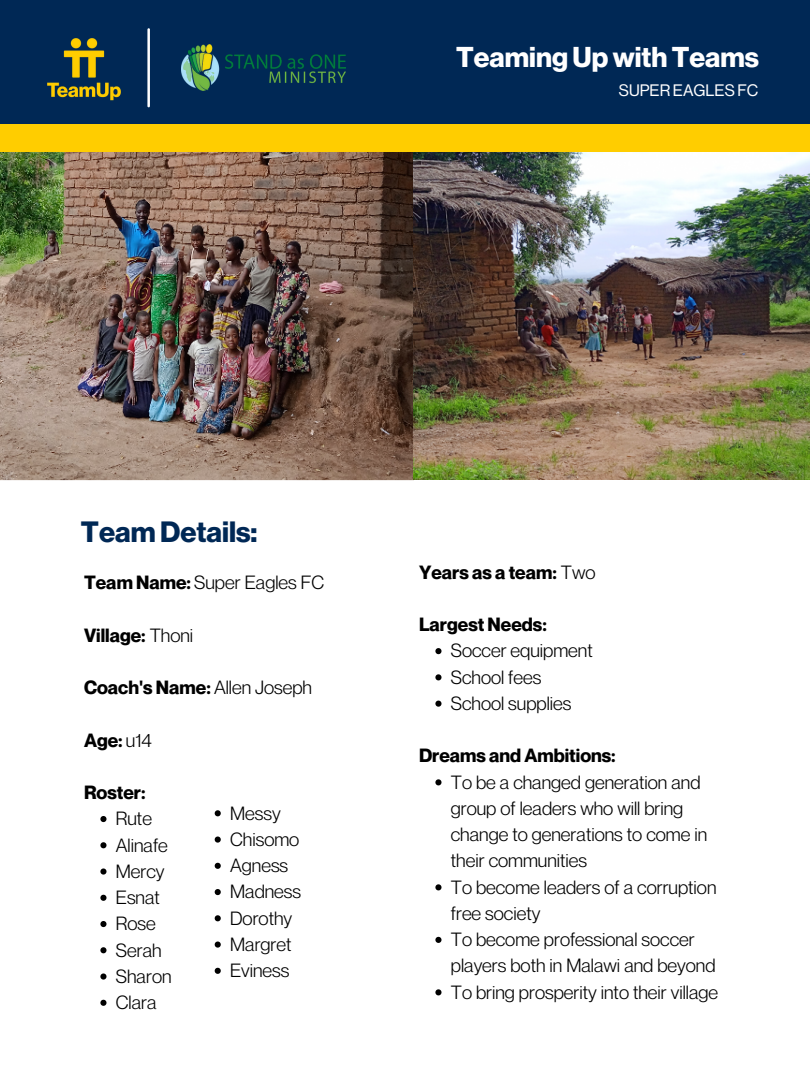
<style>
.page{position:relative;width:810px;height:1080px;background:#fff}
.page>*{position:absolute;margin:0;border:0;box-sizing:border-box;transform-origin:0 0}
.t1{font:28.75px "N Haas Grotesk DS Std 75 Bd";color:#002855}
.t2{font:28.12px "N Haas Grotesk DS Std 75 Bd";color:#fff}
.t3{font:18.75px/26.2px "Neue Montreal";color:#000}
.t4{font:700 18.75px "Neue Montreal";color:#000}
.t5{font:16.25px "N Haas Grotesk DS Std 55 Rg";color:#fff}
.s1{font-weight:700}
.s2{font-weight:400}
</style>
<div class="page">
<div style="left:0;top:0;width:810px;height:134px;background:#002855"></div>
<div style="left:0;top:124px;width:810px;height:18px;background:#ffcd00"></div>
<img style="left:0;top:151px;width:414px;height:330px">
<img style="left:413px;top:151px;width:397px;height:328px">
<svg style="left:100px;top:816px;width:7px;height:6px"></svg>
<svg style="left:100px;top:842px;width:7px;height:6px"></svg>
<svg style="left:100px;top:868px;width:7px;height:7px"></svg>
<svg style="left:100px;top:895px;width:7px;height:6px"></svg>
<svg style="left:100px;top:921px;width:7px;height:6px"></svg>
<svg style="left:100px;top:947px;width:7px;height:6px"></svg>
<svg style="left:100px;top:973px;width:7px;height:7px"></svg>
<svg style="left:100px;top:1000px;width:7px;height:6px"></svg>
<svg style="left:435px;top:648px;width:7px;height:6px"></svg>
<svg style="left:435px;top:674px;width:7px;height:6px"></svg>
<svg style="left:435px;top:701px;width:7px;height:6px"></svg>
<svg style="left:435px;top:779px;width:7px;height:6px"></svg>
<svg style="left:435px;top:884px;width:7px;height:6px"></svg>
<svg style="left:435px;top:937px;width:7px;height:6px"></svg>
<svg style="left:435px;top:989px;width:7px;height:6px"></svg>
<div style="left:0;top:134px;width:810px;height:17px;background:#ffcd00"></div>
<svg style="left:215px;top:810px;width:6px;height:6px"></svg>
<svg style="left:215px;top:837px;width:6px;height:6px"></svg>
<svg style="left:215px;top:863px;width:6px;height:6px"></svg>
<svg style="left:215px;top:889px;width:6px;height:6px"></svg>
<svg style="left:215px;top:915px;width:6px;height:6px"></svg>
<svg style="left:215px;top:942px;width:6px;height:6px"></svg>
<svg style="left:215px;top:968px;width:6px;height:6px"></svg>
<img style="left:47px;top:38px;width:74px;height:63px">
<hr style="left:147px;top:29px;width:3px;height:77px;background:#fff">
<img style="left:181px;top:45px;width:164px;height:46px">
<p class="t2" style="left:456px;top:40px;width:304px">TeamingUpwithTeams</p>
<p class="t5" style="left:619px;top:81px;width:141px">SUPER EAGLES FC</p>
<p class="t1" style="left:81px;top:515px;width:178px">Team Details:</p>
<p class="t3" style="left:84px;top:569px;width:242px"><span class="s1">Team Name:</span> Super Eagles FC</p>
<p class="t4" style="left:84px;top:623px;width:111px">Village: <span class="s2">Thoni</span></p>
<p class="t4" style="left:84px;top:676px;width:230px">Coach's Name: <span class="s2">Allen Joseph</span></p>
<p class="t4" style="left:84px;top:728px;width:69px">Age: <span class="s2">u14</span></p>
<p class="t4" style="left:84px;top:781px;width:63px">Roster:</p>
<p class="t3" style="left:116px;top:805px;width:38px">Rute</p>
<p class="t3" style="left:116px;top:832px;width:54px">Alinafe</p>
<p class="t3" style="left:116px;top:858px;width:50px">Mercy</p>
<p class="t3" style="left:116px;top:884px;width:46px">Esnat</p>
<p class="t3" style="left:116px;top:910px;width:41px">Rose</p>
<p class="t3" style="left:116px;top:937px;width:47px">Serah</p>
<p class="t3" style="left:116px;top:963px;width:57px">Sharon</p>
<p class="t3" style="left:116px;top:989px;width:42px">Clara</p>
<p class="t3" style="left:230px;top:800px;width:52px">Messy</p>
<p class="t3" style="left:230px;top:826px;width:71px">Chisomo</p>
<p class="t3" style="left:230px;top:852px;width:60px">Agness</p>
<p class="t3" style="left:230px;top:878px;width:72px">Madness</p>
<p class="t3" style="left:230px;top:905px;width:64px">Dorothy</p>
<p class="t3" style="left:230px;top:931px;width:63px">Margret</p>
<p class="t3" style="left:230px;top:957px;width:61px">Eviness</p>
<p class="t4" style="left:419px;top:561px;width:178px">Years as a team: <span class="s2">Two</span></p>
<p class="t4" style="left:419px;top:613px;width:129px">Largest Needs:</p>
<p class="t3" style="left:451px;top:637px;width:143px">Soccer equipment</p>
<p class="t3" style="left:451px;top:664px;width:92px">School fees</p>
<p class="t3" style="left:451px;top:690px;width:122px">School supplies</p>
<p class="t4" style="left:419px;top:744px;width:198px">Dreams and Ambitions:</p>
<p class="t3" style="left:451px;top:769px;width:258px">To be a changed generation and group of leaders who will bring change to generations to come in their communities</p>
<p class="t3" style="left:451px;top:874px;width:267px">To become leaders of a corruption free society</p>
<p class="t3" style="left:451px;top:926px;width:266px">To become professional soccer players both in Malawi and beyond</p>
<p class="t3" style="left:451px;top:979px;width:269px">To bring prosperity into their village</p>
</div>
